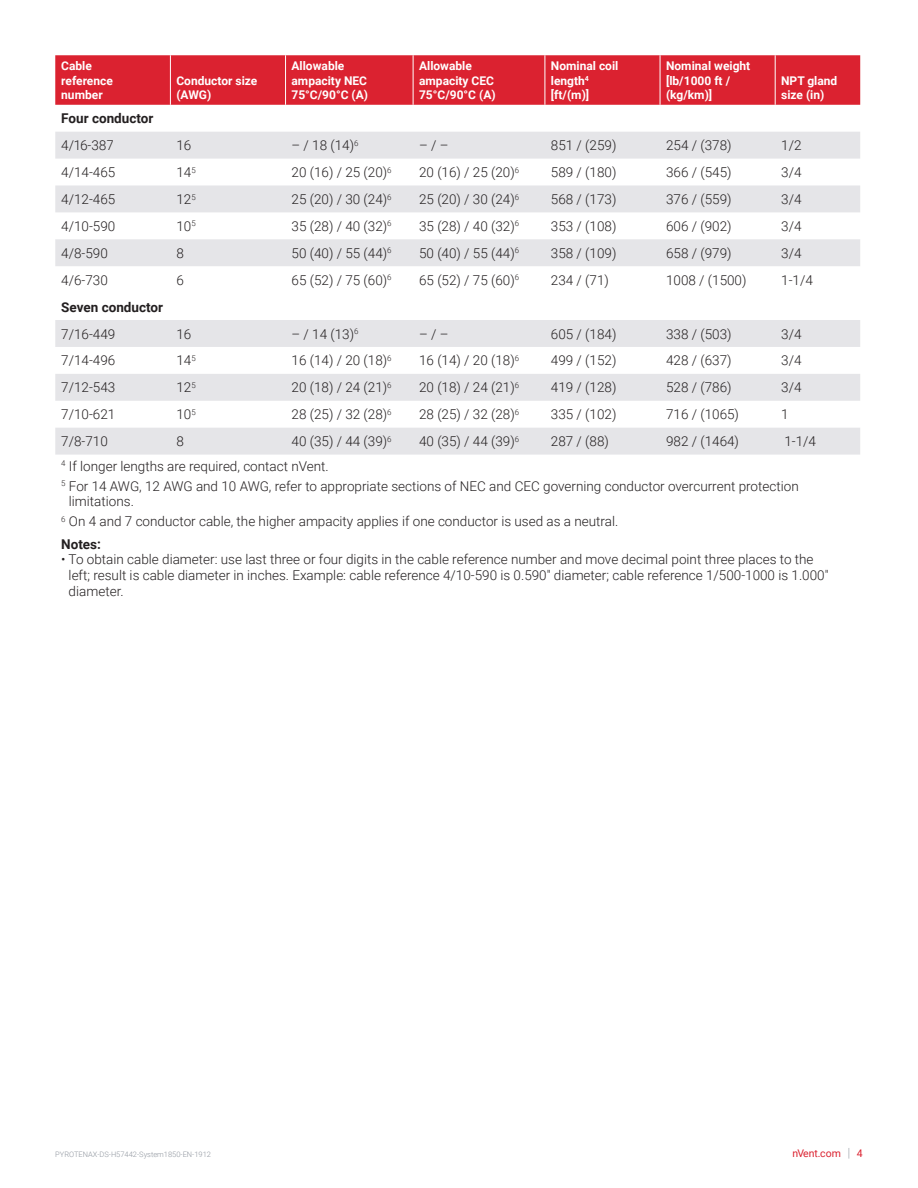
<style>
.page{position:relative;width:918px;height:1188px;background:#fff}
.page>*{position:absolute;margin:0;border:0;box-sizing:border-box;transform-origin:0 0}
.Table_Text_-_nVent_D{font:300 13.5px/15.8px "Roboto";color:#231f20}
.t1{font:700 13.5px "Roboto";color:#231f20}
.t2{font:700 12px "Roboto";color:#fff}
.t3{font:10.5px "Roboto";color:#db2230}
.t4{font:300 7.5px "Roboto";color:#8f959e}
.s1{font-weight:300;font-size:12.6px;color:#8f959e}
</style>
<div class="page">
<div style="left:55px;top:55px;width:805px;height:50px;background:#db2230"></div>
<svg style="left:55px;top:132px;width:805px;height:323px"></svg>
<hr style="left:170px;top:55px;width:1px;height:50px;background:#fff">
<hr style="left:285px;top:55px;width:1px;height:50px;background:#fff">
<hr style="left:413px;top:55px;width:1px;height:50px;background:#fff">
<hr style="left:545px;top:55px;width:1px;height:50px;background:#fff">
<hr style="left:660px;top:55px;width:1px;height:50px;background:#fff">
<hr style="left:775px;top:55px;width:1px;height:50px;background:#fff">
<p class="t2" style="left:61px;top:58px;width:32px">Cable</p>
<p class="t2" style="left:61px;top:72px;width:53px">reference</p>
<p class="t2" style="left:61px;top:86px;width:43px">number</p>
<p class="t2" style="left:176px;top:72px;width:82px">Conductor size</p>
<p class="t2" style="left:176px;top:86px;width:36px">(AWG)</p>
<p class="t2" style="left:292px;top:58px;width:54px">Allowable</p>
<p class="t2" style="left:292px;top:72px;width:77px">ampacity NEC</p>
<p class="t2" style="left:292px;top:86px;width:78px">75°C/90°C (A)</p>
<p class="t2" style="left:419px;top:58px;width:54px">Allowable</p>
<p class="t2" style="left:419px;top:72px;width:76px">ampacity CEC</p>
<p class="t2" style="left:419px;top:86px;width:78px">75°C/90°C (A)</p>
<p class="t2" style="left:551px;top:58px;width:69px">Nominal coil</p>
<p class="t2" style="left:551px;top:72px;width:40px">length<sup>4</sup></p>
<p class="t2" style="left:551px;top:86px;width:40px">[ft/(m)]</p>
<p class="t2" style="left:666px;top:58px;width:86px">Nominal weight</p>
<p class="t2" style="left:666px;top:72px;width:66px">[lb/1000 ft /</p>
<p class="t2" style="left:666px;top:86px;width:48px">(kg/km)]</p>
<p class="t2" style="left:781px;top:72px;width:58px">NPT gland</p>
<p class="t2" style="left:781px;top:86px;width:45px">size (in)</p>
<p class="t1" style="left:61px;top:109px;width:94px">Four conductor</p>
<p class="Table_Text_-_nVent_D" style="left:61px;top:137px;width:54px">4/16-387</p>
<p class="Table_Text_-_nVent_D" style="left:176px;top:137px;width:16px">16</p>
<p class="Table_Text_-_nVent_D" style="left:292px;top:137px;width:68px">– / 18 (14)<sup>6</sup></p>
<p class="Table_Text_-_nVent_D" style="left:419px;top:137px;width:31px">– / –</p>
<p class="Table_Text_-_nVent_D" style="left:551px;top:137px;width:67px">851 / (259)</p>
<p class="Table_Text_-_nVent_D" style="left:666px;top:137px;width:67px">254 / (378)</p>
<p class="Table_Text_-_nVent_D" style="left:781px;top:137px;width:22px">1/2</p>
<p class="Table_Text_-_nVent_D" style="left:61px;top:164px;width:56px">4/14-465</p>
<p class="Table_Text_-_nVent_D" style="left:176px;top:164px;width:21px">14<sup>5</sup></p>
<p class="Table_Text_-_nVent_D" style="left:292px;top:164px;width:102px">20 (16) / 25 (20)<sup>6</sup></p>
<p class="Table_Text_-_nVent_D" style="left:419px;top:164px;width:102px">20 (16) / 25 (20)<sup>6</sup></p>
<p class="Table_Text_-_nVent_D" style="left:551px;top:164px;width:67px">589 / (180)</p>
<p class="Table_Text_-_nVent_D" style="left:666px;top:164px;width:67px">366 / (545)</p>
<p class="Table_Text_-_nVent_D" style="left:781px;top:164px;width:22px">3/4</p>
<p class="Table_Text_-_nVent_D" style="left:61px;top:191px;width:56px">4/12-465</p>
<p class="Table_Text_-_nVent_D" style="left:176px;top:191px;width:21px">12<sup>5</sup></p>
<p class="Table_Text_-_nVent_D" style="left:292px;top:191px;width:102px">25 (20) / 30 (24)<sup>6</sup></p>
<p class="Table_Text_-_nVent_D" style="left:419px;top:191px;width:102px">25 (20) / 30 (24)<sup>6</sup></p>
<p class="Table_Text_-_nVent_D" style="left:551px;top:191px;width:67px">568 / (173)</p>
<p class="Table_Text_-_nVent_D" style="left:666px;top:191px;width:67px">376 / (559)</p>
<p class="Table_Text_-_nVent_D" style="left:781px;top:191px;width:22px">3/4</p>
<p class="Table_Text_-_nVent_D" style="left:61px;top:218px;width:56px">4/10-590</p>
<p class="Table_Text_-_nVent_D" style="left:176px;top:218px;width:21px">10<sup>5</sup></p>
<p class="Table_Text_-_nVent_D" style="left:292px;top:218px;width:102px">35 (28) / 40 (32)<sup>6</sup></p>
<p class="Table_Text_-_nVent_D" style="left:419px;top:218px;width:102px">35 (28) / 40 (32)<sup>6</sup></p>
<p class="Table_Text_-_nVent_D" style="left:551px;top:218px;width:67px">353 / (108)</p>
<p class="Table_Text_-_nVent_D" style="left:666px;top:218px;width:67px">606 / (902)</p>
<p class="Table_Text_-_nVent_D" style="left:781px;top:218px;width:22px">3/4</p>
<p class="Table_Text_-_nVent_D" style="left:61px;top:245px;width:48px">4/8-590</p>
<p class="Table_Text_-_nVent_D" style="left:176px;top:245px;width:9px">8</p>
<p class="Table_Text_-_nVent_D" style="left:292px;top:245px;width:102px">50 (40) / 55 (44)<sup>6</sup></p>
<p class="Table_Text_-_nVent_D" style="left:419px;top:245px;width:102px">50 (40) / 55 (44)<sup>6</sup></p>
<p class="Table_Text_-_nVent_D" style="left:551px;top:245px;width:67px">358 / (109)</p>
<p class="Table_Text_-_nVent_D" style="left:666px;top:245px;width:67px">658 / (979)</p>
<p class="Table_Text_-_nVent_D" style="left:781px;top:245px;width:22px">3/4</p>
<p class="Table_Text_-_nVent_D" style="left:61px;top:272px;width:48px">4/6-730</p>
<p class="Table_Text_-_nVent_D" style="left:176px;top:272px;width:9px">6</p>
<p class="Table_Text_-_nVent_D" style="left:292px;top:272px;width:102px">65 (52) / 75 (60)<sup>6</sup></p>
<p class="Table_Text_-_nVent_D" style="left:419px;top:272px;width:102px">65 (52) / 75 (60)<sup>6</sup></p>
<p class="Table_Text_-_nVent_D" style="left:551px;top:272px;width:60px">234 / (71)</p>
<p class="Table_Text_-_nVent_D" style="left:666px;top:272px;width:82px">1008 / (1500)</p>
<p class="Table_Text_-_nVent_D" style="left:781px;top:272px;width:33px">1-1/4</p>
<p class="t1" style="left:61px;top:297px;width:103px">Seven conductor</p>
<p class="Table_Text_-_nVent_D" style="left:61px;top:325px;width:56px">7/16-449</p>
<p class="Table_Text_-_nVent_D" style="left:176px;top:325px;width:16px">16</p>
<p class="Table_Text_-_nVent_D" style="left:292px;top:325px;width:68px">– / 14 (13)<sup>6</sup></p>
<p class="Table_Text_-_nVent_D" style="left:419px;top:325px;width:31px">– / –</p>
<p class="Table_Text_-_nVent_D" style="left:551px;top:325px;width:67px">605 / (184)</p>
<p class="Table_Text_-_nVent_D" style="left:666px;top:325px;width:67px">338 / (503)</p>
<p class="Table_Text_-_nVent_D" style="left:781px;top:325px;width:22px">3/4</p>
<p class="Table_Text_-_nVent_D" style="left:61px;top:352px;width:56px">7/14-496</p>
<p class="Table_Text_-_nVent_D" style="left:176px;top:352px;width:21px">14<sup>5</sup></p>
<p class="Table_Text_-_nVent_D" style="left:292px;top:352px;width:102px">16 (14) / 20 (18)<sup>6</sup></p>
<p class="Table_Text_-_nVent_D" style="left:419px;top:352px;width:102px">16 (14) / 20 (18)<sup>6</sup></p>
<p class="Table_Text_-_nVent_D" style="left:551px;top:352px;width:67px">499 / (152)</p>
<p class="Table_Text_-_nVent_D" style="left:666px;top:352px;width:67px">428 / (637)</p>
<p class="Table_Text_-_nVent_D" style="left:781px;top:352px;width:22px">3/4</p>
<p class="Table_Text_-_nVent_D" style="left:61px;top:379px;width:56px">7/12-543</p>
<p class="Table_Text_-_nVent_D" style="left:176px;top:379px;width:21px">12<sup>5</sup></p>
<p class="Table_Text_-_nVent_D" style="left:292px;top:379px;width:102px">20 (18) / 24 (21)<sup>6</sup></p>
<p class="Table_Text_-_nVent_D" style="left:419px;top:379px;width:102px">20 (18) / 24 (21)<sup>6</sup></p>
<p class="Table_Text_-_nVent_D" style="left:551px;top:379px;width:67px">419 / (128)</p>
<p class="Table_Text_-_nVent_D" style="left:666px;top:379px;width:67px">528 / (786)</p>
<p class="Table_Text_-_nVent_D" style="left:781px;top:379px;width:22px">3/4</p>
<p class="Table_Text_-_nVent_D" style="left:61px;top:406px;width:56px">7/10-621</p>
<p class="Table_Text_-_nVent_D" style="left:176px;top:406px;width:21px">10<sup>5</sup></p>
<p class="Table_Text_-_nVent_D" style="left:292px;top:406px;width:102px">28 (25) / 32 (28)<sup>6</sup></p>
<p class="Table_Text_-_nVent_D" style="left:419px;top:406px;width:102px">28 (25) / 32 (28)<sup>6</sup></p>
<p class="Table_Text_-_nVent_D" style="left:551px;top:406px;width:67px">335 / (102)</p>
<p class="Table_Text_-_nVent_D" style="left:666px;top:406px;width:74px">716 / (1065)</p>
<p class="Table_Text_-_nVent_D" style="left:781px;top:406px;width:9px">1</p>
<p class="Table_Text_-_nVent_D" style="left:61px;top:433px;width:48px">7/8-710</p>
<p class="Table_Text_-_nVent_D" style="left:176px;top:433px;width:9px">8</p>
<p class="Table_Text_-_nVent_D" style="left:292px;top:433px;width:102px">40 (35) / 44 (39)<sup>6</sup></p>
<p class="Table_Text_-_nVent_D" style="left:419px;top:433px;width:102px">40 (35) / 44 (39)<sup>6</sup></p>
<p class="Table_Text_-_nVent_D" style="left:551px;top:433px;width:60px">287 / (88)</p>
<p class="Table_Text_-_nVent_D" style="left:666px;top:433px;width:74px">982 / (1464)</p>
<p class="Table_Text_-_nVent_D" style="left:784px;top:433px;width:33px">1-1/4</p>
<p class="Table_Text_-_nVent_D" style="left:61px;top:458px;width:269px"><sup>4</sup> If longer lengths are required, contact nVent.</p>
<p class="Table_Text_-_nVent_D" style="left:69px;top:478px;width:731px;text-indent:-8px"><sup>5</sup> For 14 AWG, 12 AWG and 10 AWG, refer to appropriate sections of NEC and CEC governing conductor overcurrent protection limitations.</p>
<p class="Table_Text_-_nVent_D" style="left:61px;top:513px;width:559px"><sup>6</sup> On 4 and 7 conductor cable, the higher ampacity applies if one conductor is used as a neutral.</p>
<p class="t1" style="left:61px;top:534px;width:41px">Notes:</p>
<p class="Table_Text_-_nVent_D" style="left:69px;top:551px;width:761px;text-indent:-7px">• To obtain cable diameter: use last three or four digits in the cable reference number and move decimal point three places to the left; result is cable diameter in inches. Example: cable reference 4/10-590 is 0.590" diameter; cable reference 1/500-1000 is 1.000" diameter.</p>
<p class="t4" style="left:55px;top:1149px;width:157px">PYROTENAX-DS-H57442-System1850-EN-1912</p>
<p class="t3" style="left:792px;top:1146px;width:72px">nVent.com <span class="s1">|</span> 4</p>
</div>
